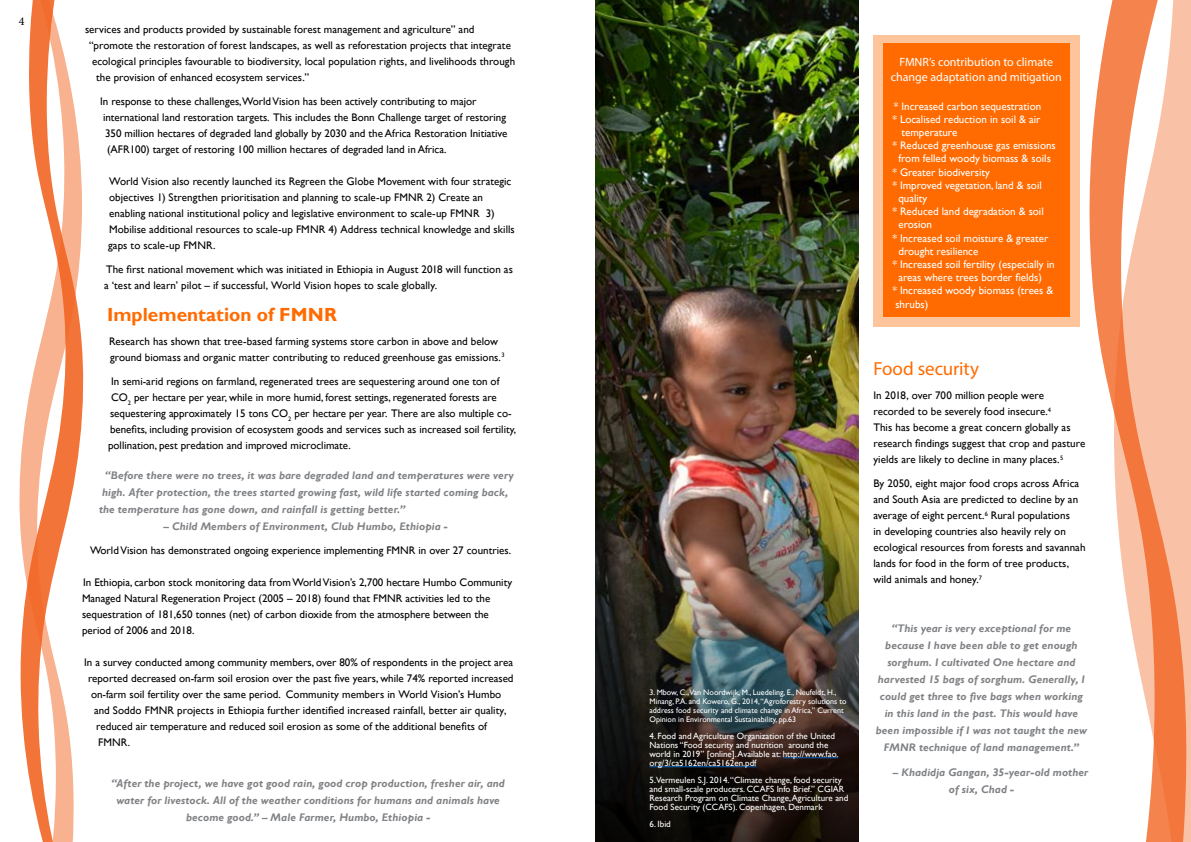
<style>
.page{position:relative;width:1191px;height:842px;background:#fff}
.page>*{position:absolute;margin:0;border:0;box-sizing:border-box;transform-origin:0 0}
.t1{font:700 19px "Gill Sans";color:#ff6b00}
.t2{font:19px "Myriad Pro";letter-spacing:-.01em;color:#ff6b00}
.t3{font:12px/14.4px "Myriad Pro";color:#fff;text-align:center}
.t4{font:12px "Minion Pro";color:#000}
.t5{font:11px/16px "Gill Sans";color:#000}
.t6{font:italic 700 11px/17px "Gill Sans";letter-spacing:.01em;color:#808285}
.t7{font:11px "Gill Sans";color:#fff}
.t8{font:9px/9px "Gill Sans";color:#fff}
.t9{font:8px/9px "Gill Sans";color:#fff}
</style>
<div class="page">
<img style="left:595px;top:0;width:264px;height:455px">
<img style="left:595px;top:455px;width:264px;height:387px">
<svg style="left:1079px;top:0;width:112px;height:842px"></svg>
<svg style="left:19px;top:0;width:63px;height:842px"></svg>
<div style="left:873px;top:35px;width:206px;height:292px;background:#fec49b"></div>
<div style="left:883px;top:43px;width:186px;height:274px;background:#ff6b00"></div>
<hr style="left:782px;top:757px;width:56px;height:1px;background:#0563c1">
<hr style="left:649px;top:766px;width:107px;height:1px;background:#0563c1">
<p class="t4" style="left:19px;top:13px;width:7px">4</p>
<p class="t5" style="left:85px;top:22px;width:391px">services and products provided by sustainable forest management and agriculture” and</p>
<p class="t5" style="left:89px;top:38px;width:423px">“promote the restoration of forest landscapes, as well as reforestation projects that integrate</p>
<p class="t5" style="left:92px;top:54px;width:425px">ecological principles favourable to biodiversity, local population rights, and livelihoods through</p>
<p class="t5" style="left:96px;top:70px;width:214px">the provision of enhanced ecosystem services.”</p>
<p class="t5" style="left:100px;top:94px;width:378px">In response to these challenges,World Vision has been actively contributing to major</p>
<p class="t5" style="left:103px;top:110px;width:404px">international land restoration targets. This includes the Bonn Challenge target of restoring</p>
<p class="t5" style="left:105px;top:126px;width:404px">350 million hectares of degraded land globally by 2030 and the Africa Restoration Initiative</p>
<p class="t5" style="left:107px;top:142px;width:341px">(AFR100) target of restoring 100 million hectares of degraded land in Africa.</p>
<p class="t5" style="left:108px;top:174px;width:408px">World Vision also recently launched its Regreen the Globe Movement with four strategic objectives 1) Strengthen prioritisation and planning to scale-up FMNR 2) Create an enabling national institutional policy and legislative environment to scale-up FMNR 3)<br>Mobilise additional resources to scale-up FMNR 4) Address technical knowledge and skills gaps to scale-up FMNR.</p>
<p class="t5" style="left:104px;top:262px;width:410px">The first national movement which was initiated in Ethiopia in August 2018 will function as a ‘test and learn’ pilot – if successful, World Vision hopes to scale globally.</p>
<h1 class="t1" style="left:107px;top:303px;width:231px">Implementation of FMNR</h1>
<p class="t5" style="left:109px;top:333px;width:397px">Research has shown that tree-based farming systems store carbon in above and below ground biomass and organic matter contributing to reduced greenhouse gas emissions.<sup>3</sup></p>
<p class="t5" style="left:108px;top:373px;width:409px">In semi-arid regions on farmland, regenerated trees are sequestering around one ton of CO<sub>2</sub> per hectare per year, while in more humid, forest settings, regenerated forests are sequestering approximately 15 tons CO<sub>2</sub> per hectare per year. There are also multiple co&shy;benefits, including provision of ecosystem goods and services such as increased soil fertility, pollination, pest predation and improved microclimate.</p>
<p class="t6" style="left:99px;top:467px;width:416px;text-indent:6px">“Before there were no trees, it was bare degraded land and temperatures were very high. After protection, the trees started growing fast, wild life started coming back, the temperature has gone down, and rainfall is getting better.”</p>
<p class="t6" style="left:163px;top:518px;width:286px">– Child Members of Environment, Club Humbo, Ethiopia -</p>
<p class="t5" style="left:90px;top:542px;width:422px">World Vision has demonstrated ongoing experience implementing FMNR in over 27 countries.</p>
<p class="t5" style="left:82px;top:574px;width:432px">In Ethiopia, carbon stock monitoring data from World Vision’s 2,700 hectare Humbo Community Managed Natural Regeneration Project (2005 – 2018) found that FMNR activities led to the sequestration of 181,650 tonnes (net) of carbon dioxide from the atmosphere between the period of 2006 and 2018.</p>
<p class="t5" style="left:84px;top:654px;width:430px">In a survey conducted among community members, over 80% of respondents in the project area</p>
<p class="t5" style="left:88px;top:670px;width:427px">reported decreased on-farm soil erosion over the past five years, while 74% reported increased</p>
<p class="t5" style="left:91px;top:686px;width:412px">on-farm soil fertility over the same period. Community members in World Vision’s Humbo</p>
<p class="t5" style="left:94px;top:702px;width:414px">and Soddo FMNR projects in Ethiopia further identified increased rainfall, better air quality,</p>
<p class="t5" style="left:96px;top:718px;width:392px">reduced air temperature and reduced soil erosion as some of the additional benefits of</p>
<p class="t5" style="left:98px;top:734px;width:34px">FMNR.</p>
<p class="t6" style="left:111px;top:775px;width:395px;text-align:center">“After the project, we have got good rain, good crop production, fresher air, and water for livestock. All of the weather conditions for humans and animals have become good.” – Male Farmer, Humbo, Ethiopia -</p>
<p class="t9" style="left:649px;top:688px;width:199px">3. Mbow, C.,Van Noordwijk, M., Luedeling, E., Neufeldt, H., Minang, P.A. and Kowero, G., 2014, “Agroforestry solutions to address food security and climate change in Africa,” Current Opinion in Environmental Sustainability, pp.63</p>
<p class="t8" style="left:649px;top:732px;width:190px">4. Food and Agriculture Organization of the United Nations “Food security and nutrition around the world in 2019” [online]. Available at: http://www.fao. org/3/ca5162en/ca5162en.pdf</p>
<p class="t8" style="left:649px;top:776px;width:200px">5.Vermeulen S.J. 2014. “Climate change, food security and small-scale producers. CCAFS Info Brief.” CGIAR Research Program on Climate Change, Agriculture and Food Security (CCAFS). Copenhagen, Denmark</p>
<p class="t8" style="left:649px;top:820px;width:23px">6. Ibid</p>
<p class="t3" style="left:890px;top:55px;width:173px">FMNR’s contribution to climate change adaptation and mitigation</p>
<p class="t7" style="left:894px;top:99px;width:149px">* Increased carbon sequestration</p>
<p class="t7" style="left:892px;top:113px;width:150px">* Localised reduction in soil &amp; air</p>
<p class="t7" style="left:901px;top:126px;width:57px">temperature</p>
<p class="t7" style="left:892px;top:139px;width:165px">* Reduced greenhouse gas emissions</p>
<p class="t7" style="left:898px;top:152px;width:154px">from felled woody biomass &amp; soils</p>
<p class="t7" style="left:892px;top:165px;width:99px">* Greater biodiversity</p>
<p class="t7" style="left:892px;top:179px;width:151px">* Improved vegetation, land &amp; soil</p>
<p class="t7" style="left:898px;top:192px;width:30px">quality</p>
<p class="t7" style="left:892px;top:205px;width:153px">* Reduced land degradation &amp; soil</p>
<p class="t7" style="left:898px;top:218px;width:35px">erosion</p>
<p class="t7" style="left:892px;top:231px;width:157px">* Increased soil moisture &amp; greater</p>
<p class="t7" style="left:898px;top:245px;width:81px">drought resilience</p>
<p class="t7" style="left:892px;top:258px;width:164px">* Increased soil fertility (especially in</p>
<p class="t7" style="left:898px;top:271px;width:145px">areas where trees border fields)</p>
<p class="t7" style="left:892px;top:284px;width:163px">* Increased woody biomass (trees &amp;</p>
<p class="t7" style="left:895px;top:297px;width:34px">shrubs)</p>
<h1 class="t2" style="left:873px;top:357px;width:107px">Food security</h1>
<p class="t5" style="left:873px;top:388px;width:213px">In 2018, over 700 million people were recorded to be severely food insecure.<sup>4<br></sup>This has become a great concern globally as research findings suggest that crop and pasture yields are likely to decline in many places.<sup>5</sup></p>
<p class="t5" style="left:873px;top:476px;width:214px">By 2050, eight major food crops across Africa and South Asia are predicted to decline by an average of eight percent.<sup>6</sup> Rural populations<br>in developing countries also heavily rely on ecological resources from forests and savannah lands for food in the form of tree products, wild animals and honey.<sup>7</sup></p>
<p class="t6" style="left:876px;top:620px;width:213px;text-align:center">“This year is very exceptional for me because I have been able to get enough sorghum. I cultivated One hectare and harvested 15 bags of sorghum. Generally, I could get three to five bags when working in this land in the past. This would have been impossible if I was not taught the new FMNR technique of land management.”</p>
<p class="t6" style="left:949px;top:764px;width:141px;text-indent:-56px">– Khadidja Gangan, 35-year-old mother of six, Chad -</p>
</div>
